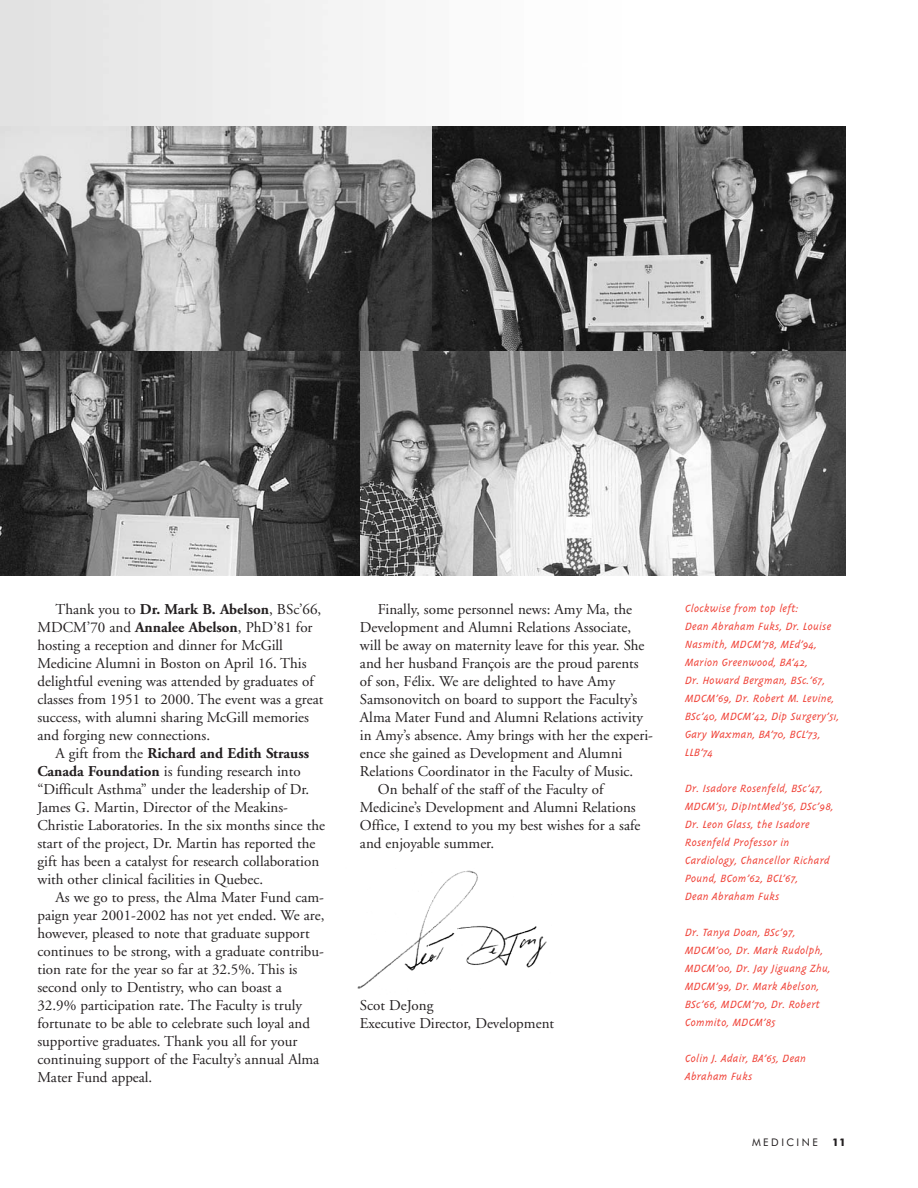
<style>
.page{position:relative;width:918px;height:1188px;background:#fff}
.page>*{position:absolute;margin:0;border:0;box-sizing:border-box;transform-origin:0 0}
.t1{font:15px/18px "Adobe Garamond";color:#231f20}
.t2{font:italic 300 12px/18px "Triplex";color:#ef3e33}
.t3{font:10.5px "Futura BT";letter-spacing:.235em;color:#231f20}
.t4{font:700 10.5px "Futura BT";color:#231f20;scale:1.05 1}
.s1{font-weight:700}
</style>
<div class="page">
<img style="left:432px;top:126px;width:414px;height:225px">
<svg style="left:0;top:126px;width:432px;height:225px"></svg>
<svg style="left:360px;top:351px;width:486px;height:225px"></svg>
<svg style="left:0;top:351px;width:360px;height:225px"></svg>
<img style="left:357px;top:870px;width:190px;height:119px">
<p class="t1" style="left:37px;top:601px;width:287px;text-indent:18px">Thank you to <span class="s1">Dr. Mark B. Abelson</span>, BSc’66, MDCM’70 and <span class="s1">Annalee Abelson</span>, PhD’81 for hosting a reception and dinner for McGill Medicine Alumni in Boston on April 16. This delightful evening was attended by graduates of classes from 1951 to 2000. The event was a great success, with alumni sharing McGill memories and forging new connections.</p>
<p class="t1" style="left:37px;top:745px;width:289px;text-indent:18px">A gift from the <span class="s1">Richard and Edith Strauss Canada Foundation</span> is funding research into “Difficult Asthma” under the leadership of Dr.<br>James G. Martin, Director of the Meakins-Christie Laboratories. In the six months since the start of the project, Dr. Martin has reported the gift has been a catalyst for research collaboration with other clinical facilities in Quebec.</p>
<p class="t1" style="left:37px;top:889px;width:289px;text-indent:18px">As we go to press, the Alma Mater Fund cam&shy;paign year 2001-2002 has not yet ended. We are, however, pleased to note that graduate support continues to be strong, with a graduate contribu&shy;tion rate for the year so far at 32.5%. This is second only to Dentistry, who can boast a 32.9% participation rate. The Faculty is truly fortunate to be able to celebrate such loyal and supportive graduates. Thank you all for your continuing support of the Faculty’s annual Alma Mater Fund appeal.</p>
<p class="t1" style="left:378px;top:601px;width:256px">Finally, some personnel news: Amy Ma, the</p>
<p class="t1" style="left:360px;top:619px;width:273px">Development and Alumni Relations Associate,</p>
<p class="t1" style="left:360px;top:637px;width:286px">will be away on maternity leave for this year. She</p>
<p class="t1" style="left:360px;top:655px;width:280px">and her husband François are the proud parents</p>
<p class="t1" style="left:360px;top:673px;width:257px">of son, Félix. We are delighted to have Amy</p>
<p class="t1" style="left:360px;top:691px;width:279px">Samsonovitch on board to support the Faculty’s</p>
<p class="t1" style="left:360px;top:709px;width:285px">Alma Mater Fund and Alumni Relations activity</p>
<p class="t1" style="left:360px;top:727px;width:295px">in Amy’s absence. Amy brings with her the experi-</p>
<p class="t1" style="left:360px;top:745px;width:264px">ence she gained as Development and Alumni</p>
<p class="t1" style="left:360px;top:763px;width:275px">Relations Coordinator in the Faculty of Music.</p>
<p class="t1" style="left:378px;top:781px;width:227px">On behalf of the staff of the Faculty of</p>
<p class="t1" style="left:360px;top:799px;width:277px">Medicine’s Development and Alumni Relations</p>
<p class="t1" style="left:360px;top:817px;width:282px">Office, I extend to you my best wishes for a safe</p>
<p class="t1" style="left:360px;top:835px;width:136px">and enjoyable summer.</p>
<p class="t1" style="left:360px;top:997px;width:196px">Scot DeJong<br>Executive Director, Development</p>
<p class="t2" style="left:685px;top:600px;width:156px">Clockwise from top left:<br>Dean Abraham Fuks, Dr. Louise<br>Nasmith, MDCM’78, MEd’94,<br>Marion Greenwood, BA’42,<br>Dr. Howard Bergman, BSc.’67,<br>MDCM’69, Dr. Robert M. Levine,<br>BSc’40, MDCM’42, Dip Surgery’51,<br>Gary Waxman, BA’70, BCL’73,<br>LLB’74</p>
<p class="t2" style="left:685px;top:780px;width:150px">Dr. Isadore Rosenfeld, BSc’47,<br>MDCM’51, DipIntMed’56, DSc’98,<br>Dr. Leon Glass, the Isadore<br>Rosenfeld Professor in<br>Cardiology, Chancellor Richard<br>Pound, BCom’62, BCL’67,<br>Dean Abraham Fuks</p>
<p class="t2" style="left:685px;top:924px;width:147px">Dr. Tanya Doan, BSc’97,<br>MDCM’00, Dr. Mark Rudolph,<br>MDCM’00, Dr. Jay Jiguang Zhu,<br>MDCM’99, Dr. Mark Abelson,<br>BSc’66, MDCM’70, Dr. Robert<br>Commito, MDCM’85</p>
<p class="t2" style="left:685px;top:1050px;width:123px">Colin J. Adair, BA’65, Dean<br>Abraham Fuks</p>
<p class="t3" style="left:752px;top:1138px;width:67px">MEDICINE</p>
<p class="t4" style="left:832px;top:1138px;width:15px">11</p>
</div>
